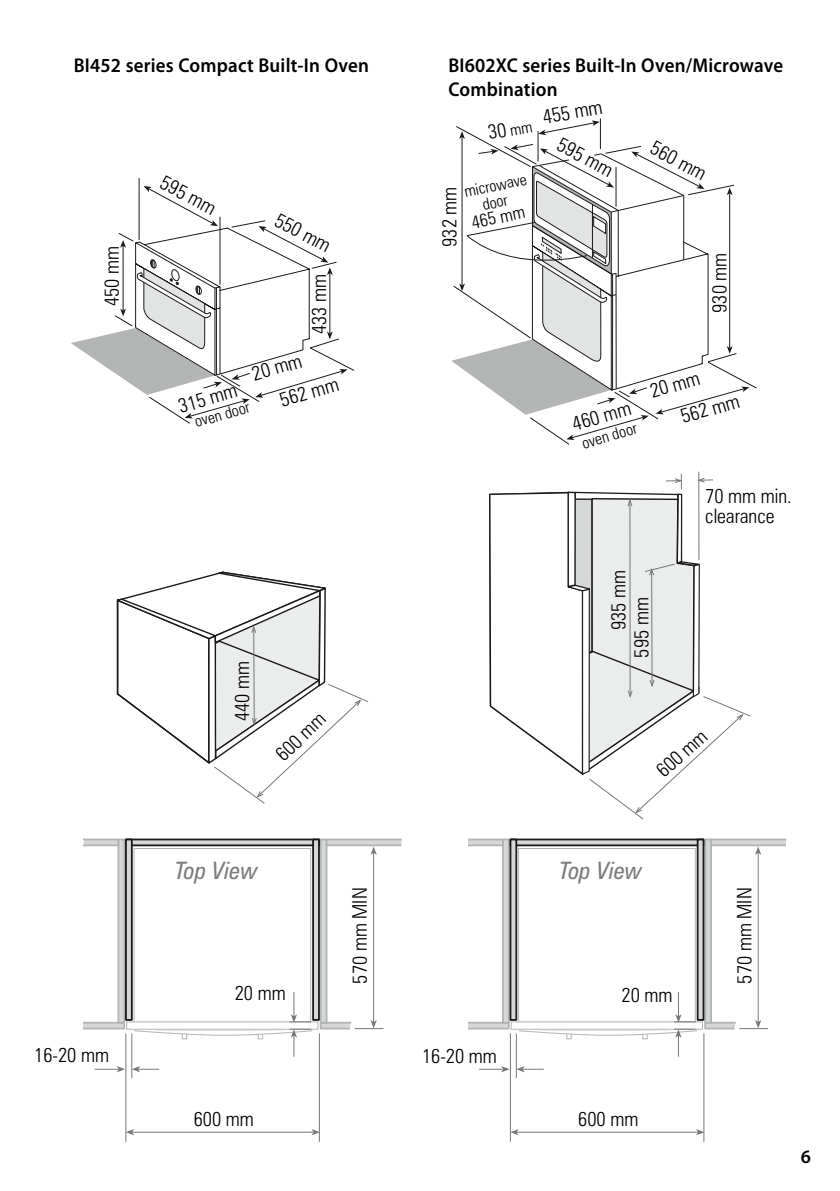
<style>
.page{position:relative;width:840px;height:1191px;background:#fff}
.page>*{position:absolute;margin:0;border:0;box-sizing:border-box;transform-origin:0 0}
.t1{font:italic condensed 24px "Zurich BT";color:#7c7c7c}
.t2{font:300 condensed 20px/20px "Zurich BT";color:#000}
.t3{font:600 20px/24px "Myriad Pro";letter-spacing:.01em;color:#000;scale:.95 1}
.t4{font:600 19px "Myriad Pro";color:#000}
.t5{font:300 condensed 18px "Zurich BT";color:#000}
.t6{font:300 condensed 16px/16px "Zurich BT";color:#000;text-align:center}
.s1{font-size:16px}
</style>
<div class="page">
<svg style="left:666px;top:477px;width:46px;height:7px"></svg>
<svg style="left:489px;top:491px;width:255px;height:323px"></svg>
<svg style="left:451px;top:118px;width:305px;height:326px"></svg>
<svg style="left:184px;top:413px;width:9px;height:5px"></svg>
<svg style="left:71px;top:186px;width:283px;height:218px"></svg>
<svg style="left:84px;top:571px;width:318px;height:485px"></svg>
<hr style="left:132px;top:1131px;width:181px;height:1px;background:#757877">
<svg style="left:126px;top:1129px;width:8px;height:6px"></svg>
<svg style="left:311px;top:1129px;width:8px;height:6px"></svg>
<hr style="left:125px;top:1033px;width:1px;height:108px;background:#757877">
<hr style="left:319px;top:1033px;width:1px;height:108px;background:#757877">
<hr style="left:131px;top:1033px;width:1px;height:45px;background:#757877">
<svg style="left:94px;top:1066px;width:31px;height:6px"></svg>
<svg style="left:132px;top:1066px;width:27px;height:6px"></svg>
<svg style="left:468px;top:1021px;width:41px;height:8px"></svg>
<div style="left:502px;top:839px;width:6px;height:183px;background:#d6d8d8"></div>
<div style="left:501px;top:838px;width:8px;height:185px;border:2px solid #b2b5b4"></div>
<div style="left:510px;top:839px;width:193px;height:6px;background:#d6d8d8"></div>
<div style="left:509px;top:838px;width:195px;height:8px;border:2px solid #1a1a1a"></div>
<svg style="left:468px;top:838px;width:35px;height:8px"></svg>
<div style="left:697px;top:839px;width:6px;height:181px;background:#d6d8d8"></div>
<div style="left:696px;top:838px;width:8px;height:182px;border:2px solid #1a1a1a"></div>
<div style="left:510px;top:839px;width:6px;height:181px;background:#d6d8d8"></div>
<div style="left:509px;top:838px;width:8px;height:182px;border:2px solid #1a1a1a"></div>
<div style="left:518px;top:848px;width:177px;height:181px;border:1px solid #b2b5b4"></div>
<div style="left:510px;top:1021px;width:192px;height:8px;border:1px solid #b2b5b4"></div>
<svg style="left:703px;top:838px;width:84px;height:211px"></svg>
<svg style="left:518px;top:992px;width:179px;height:64px"></svg>
<hr style="left:516px;top:1131px;width:181px;height:1px;background:#757877">
<svg style="left:510px;top:1129px;width:8px;height:6px"></svg>
<svg style="left:695px;top:1129px;width:8px;height:6px"></svg>
<hr style="left:509px;top:1033px;width:1px;height:108px;background:#757877">
<hr style="left:703px;top:1033px;width:1px;height:108px;background:#757877">
<hr style="left:515px;top:1033px;width:1px;height:45px;background:#757877">
<svg style="left:479px;top:1066px;width:30px;height:6px"></svg>
<svg style="left:516px;top:1066px;width:27px;height:6px"></svg>
<p class="t3" style="left:74px;top:55px;width:312px">BI452 series Compact Built-In Oven</p>
<p class="t2" style="left:103px;top:306px;width:62px;rotate:-90deg">450 mm</p>
<p class="t2" style="left:165px;top:173px;width:62px;rotate:28deg">595 mm</p>
<p class="t2" style="left:280px;top:211px;width:62px;rotate:28deg">550 mm</p>
<p class="t2" style="left:310px;top:334px;width:62px;rotate:-90deg">433 mm</p>
<p class="t2" style="left:250px;top:366px;width:52px;rotate:-16deg">20 mm</p>
<p class="t2" style="left:278px;top:392px;width:62px;rotate:-16deg">562 mm</p>
<p class="t2" style="left:176px;top:398px;width:62px;rotate:-16deg">315 mm</p>
<p class="t6" style="left:193px;top:415px;width:58px;rotate:-16deg">oven door</p>
<p class="t2" style="left:34px;top:1046px;width:76px">16-20 mm</p>
<p class="t2" style="left:233px;top:721px;width:62px;rotate:-90deg">440 mm</p>
<p class="t2" style="left:273px;top:751px;width:62px;rotate:-44deg">600 mm</p>
<p class="t1" style="left:175px;top:856px;width:84px">Top View</p>
<p class="t2" style="left:234px;top:984px;width:52px">20 mm</p>
<p class="t2" style="left:351px;top:983px;width:97px;rotate:-90deg">570 mm MIN</p>
<p class="t2" style="left:193px;top:1110px;width:62px">600 mm</p>
<p class="t3" style="left:448px;top:55px;width:354px">BI602XC series Built-In Oven/Microwave<br>Combination</p>
<p class="t2" style="left:486px;top:124px;width:46px;rotate:-10deg">30 <span class="s1">mm</span></p>
<p class="t2" style="left:441px;top:247px;width:62px;rotate:-90deg">932 mm</p>
<p class="t6" style="left:463px;top:185px;width:65px;rotate:-12deg">microwave door</p>
<p class="t5" style="left:470px;top:216px;width:56px;rotate:-12deg">465 mm</p>
<p class="t2" style="left:541px;top:109px;width:62px;rotate:-10deg">455 mm</p>
<p class="t2" style="left:562px;top:135px;width:62px;rotate:28deg">595 mm</p>
<p class="t2" style="left:655px;top:139px;width:62px;rotate:28deg">560 mm</p>
<p class="t2" style="left:710px;top:313px;width:62px;rotate:-90deg">930 mm</p>
<p class="t2" style="left:570px;top:416px;width:62px;rotate:-16deg">460 mm</p>
<p class="t6" style="left:580px;top:437px;width:58px;rotate:-16deg">oven door</p>
<p class="t2" style="left:647px;top:383px;width:52px;rotate:-16deg">20 mm</p>
<p class="t2" style="left:678px;top:409px;width:62px;rotate:-16deg">562 mm</p>
<p class="t2" style="left:704px;top:487px;width:88px">70 mm min. clearance</p>
<p class="t2" style="left:610px;top:630px;width:62px;rotate:-90deg">935 mm</p>
<p class="t2" style="left:632px;top:657px;width:62px;rotate:-90deg">595 mm</p>
<p class="t2" style="left:653px;top:767px;width:62px;rotate:-42deg">600 mm</p>
<p class="t2" style="left:422px;top:1047px;width:76px">16-20 mm</p>
<p class="t1" style="left:559px;top:856px;width:84px">Top View</p>
<p class="t2" style="left:621px;top:986px;width:52px">20 mm</p>
<p class="t2" style="left:578px;top:1110px;width:62px">600 mm</p>
<p class="t2" style="left:735px;top:983px;width:97px;rotate:-90deg">570 mm MIN</p>
<p class="t4" style="left:800px;top:1149px;width:12px">6</p>
</div>
